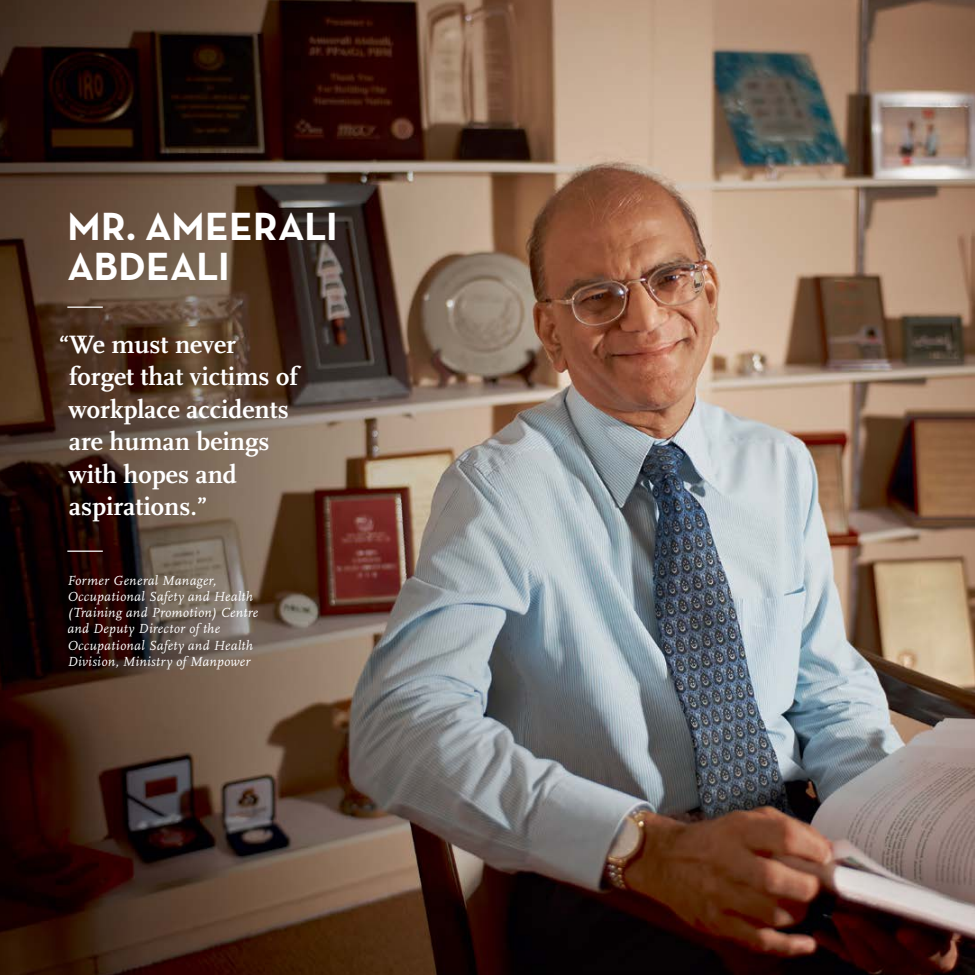
<style>
.page{position:relative;width:975px;height:975px;background:#fff}
.page>*{position:absolute;margin:0;border:0;box-sizing:border-box;transform-origin:0 0}
.Head{font:700 40px/40px "Neutraface Text";color:#fff}
.Quotes_XL{font:700 26.25px/32.5px "Scala";color:#fff}
.Stand_First{font:italic 13.75px/16.2px "Scala";letter-spacing:.025em;color:#fff}
</style>
<div class="page">
<img style="left:0;top:0;width:974px;height:974px">
<hr style="left:67px;top:306px;width:36px;height:2px;background:#fff">
<hr style="left:67px;top:550px;width:36px;height:1px;background:#fff">
<p class="Head" style="left:67px;top:205px;width:272px">MR. AMEERALI<br>ABDEALI</p>
<p class="Quotes_XL" style="left:68px;top:328px;width:231px;text-indent:-9px">“We must never forget that victims of workplace accidents are human beings with hopes and aspirations.”</p>
<p class="Stand_First" style="left:67px;top:572px;width:192px">Former General Manager,<br>Occupational Safety and Health (Training and Promotion) Centre and Deputy Director of the<br>Occupational Safety and Health<br>Division, Ministry of Manpower</p>
</div>
